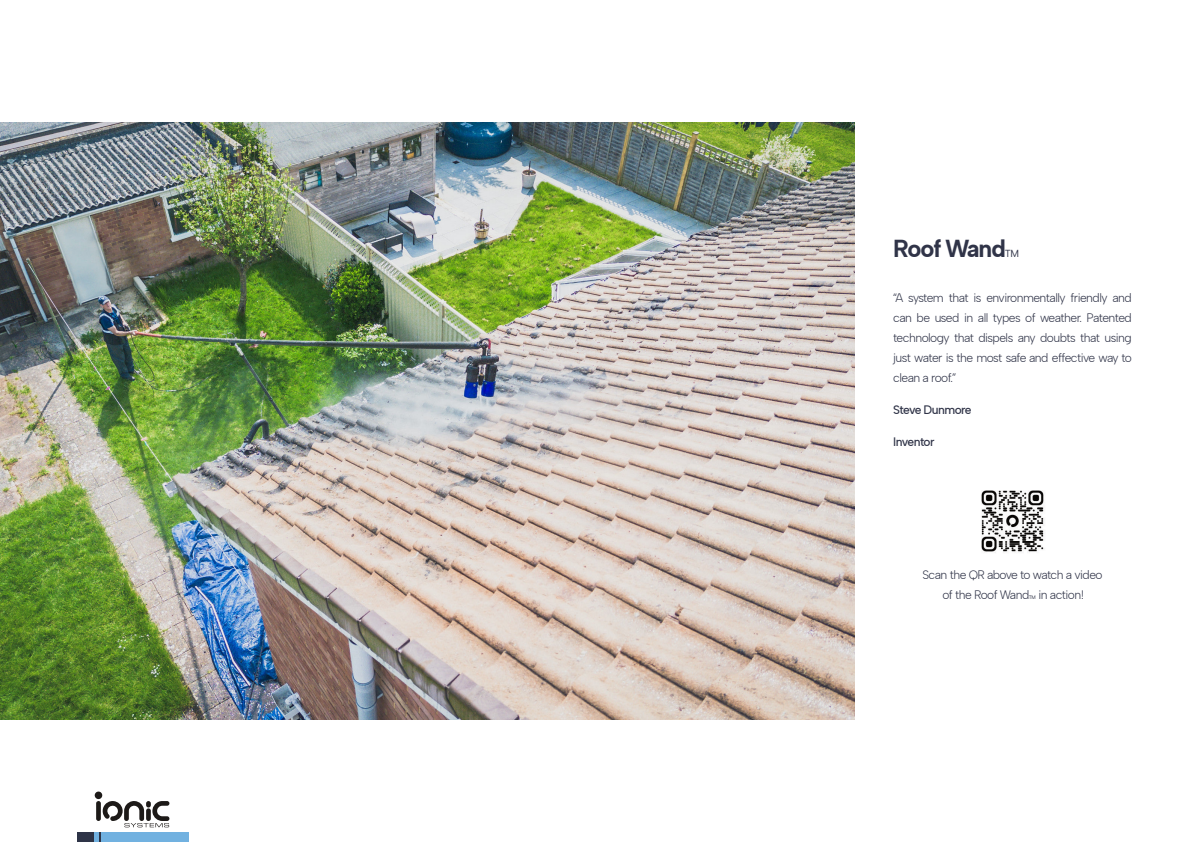
<style>
.page{position:relative;width:1191px;height:842px;background:#fff}
.page>*{position:absolute;margin:0;border:0;box-sizing:border-box;transform-origin:0 0}
.t1{font:700 24px "Albert Sans";letter-spacing:-.045em;color:#303448}
.t2{font:300 12px/20px "Albert Sans";letter-spacing:-.045em;color:#303448;text-align:justify}
.t3{font:500 12px "Albert Sans";letter-spacing:-.045em;color:#303448}
.t4{font:10px "Albert Sans";color:#303448}
.t5{font:5px "Albert Sans";color:#303448}
</style>
<div class="page">
<div style="left:95px;top:791px;width:7px;height:8px;background:#1d1a18;border-radius:50%"></div>
<svg style="left:96px;top:801px;width:74px;height:26px"></svg>
<div style="left:77px;top:832px;width:111px;height:10px;background:#2e3447"></div>
<div style="left:101px;top:832px;width:87px;height:10px;background:#71b1e0"></div>
<div style="left:94px;top:832px;width:5px;height:10px;background:#71b1e0"></div>
<img style="left:981px;top:490px;width:64px;height:63px">
<img style="left:0;top:122px;width:854px;height:598px">
<h1 class="t1" style="left:893px;top:234px;width:114px">Roof Wand</h1>
<p class="t4" style="left:1004px;top:248px;width:16px">TM</p>
<p class="t2" style="left:893px;top:288px;width:240px">“A system that is environmentally friendly and can be used in all types of weather. Patented technology that dispels any doubts that using just water is the most safe and effective way to clean a roof.”</p>
<p class="t3" style="left:893px;top:403px;width:80px">Steve Dunmore</p>
<p class="t3" style="left:893px;top:435px;width:43px">Inventor</p>
<p class="t2" style="left:942px;top:565px;width:162px;text-indent:-20px">Scan the QR above to watch a video of the Roof Wand</p>
<p class="t5" style="left:1028px;top:594px;width:9px">TM</p>
<p class="t2" style="left:1038px;top:585px;width:47px">in action!</p>
</div>
